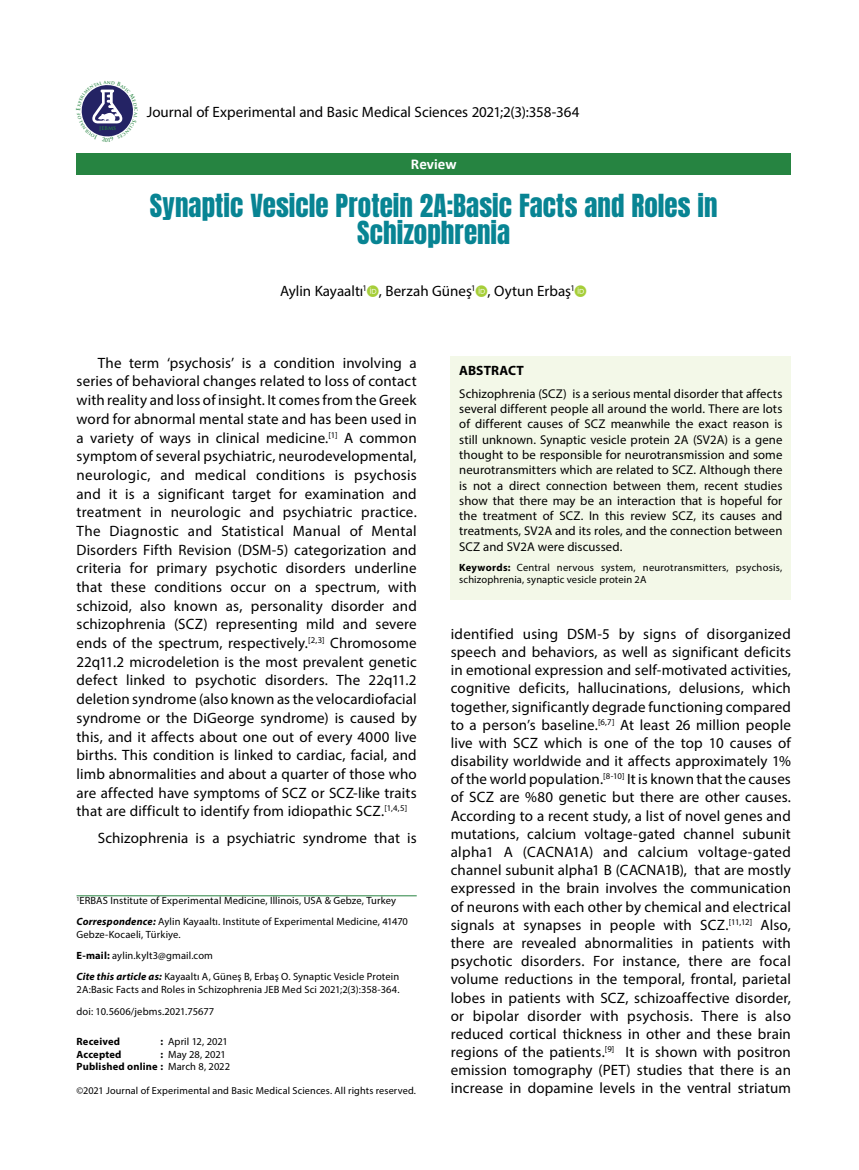
<style>
.page{position:relative;width:859px;height:1170px;background:#fff}
.page>*{position:absolute;margin:0;border:0;box-sizing:border-box;transform-origin:0 0}
.t1{font:27px/27px "Anton";color:#088493;text-align:center}
.t2{font:15px/18.1px "Myriad Pro";letter-spacing:.005em;color:#000;text-align:justify}
.t3{font:700 15px "Calibri";color:#fff}
.t4{font:700 13.5px "Myriad Pro";letter-spacing:.005em;color:#000}
.t5{font:12.75px/15.3px "Myriad Pro";letter-spacing:.01em;color:#000;text-align:justify}
.t6{font:10.5px/21.1px "Myriad Pro";letter-spacing:.01em;color:#000}
.t7{font:700 10.5px "Myriad Pro";letter-spacing:.015em;color:#000}
.t8{font:10.2px "Myriad Pro";letter-spacing:.015em;color:#000}
.t9{font:700 5.25px "Trajan Pro";color:#268441}
.t10{font:700 5.1px "Trajan Pro";color:#268441}
.s1{font-weight:700;font-style:italic}
.s2{font-weight:700}
</style>
<div class="page">
<div style="left:77px;top:153px;width:714px;height:21px;background:#268441"></div>
<div style="left:451px;top:356px;width:340px;height:244px;background:#f3f8e8"></div>
<hr style="left:77px;top:895px;width:340px;height:1px;background:#268441">
<svg style="left:81px;top:85px;width:52px;height:52px"></svg>
<p class="t10" style="left:99px;top:125px;width:18px">JEBMS</p>
<p class="t9" style="left:105px;top:136px;width:5px">0</p>
<p class="t2" style="left:147px;top:102px;width:434px">Journal of Experimental and Basic Medical Sciences 2021;2(3):358-364</p>
<p class="t3" style="left:411px;top:153px;width:47px">Review</p>
<h1 class="t1" style="left:150px;top:194px;width:569px">Synaptic Vesicle Protein 2A:Basic Facts and Roles in<br>Schizophrenia</h1>
<p class="t2" style="left:280px;top:282px;width:296px">Aylin Kayaaltı<sup>1</sup> , Berzah Güneş<sup>1</sup> , Oytun Erbaş<sup>1</sup></p>
<p class="t2" style="left:77px;top:353px;width:342px;line-height:18.8px;text-indent:21px">The term ‘psychosis’ is a condition involving a series of behavioral changes related to loss of contact with reality and loss of insight. It comes from the Greek word for abnormal mental state and has been used in a variety of ways in clinical medicine.<sup>[1]</sup> A common symptom of several psychiatric, neurodevelopmental, neurologic, and medical conditions is psychosis and it is a significant target for examination and treatment in neurologic and psychiatric practice.<br>The Diagnostic and Statistical Manual of Mental Disorders Fifth Revision (DSM-5) categorization and criteria for primary psychotic disorders underline that these conditions occur on a spectrum, with schizoid, also known as, personality disorder and schizophrenia (SCZ) representing mild and severe ends of the spectrum, respectively.<sup>[2,3]</sup> Chromosome 22q11.2 microdeletion is the most prevalent genetic defect linked to psychotic disorders. The 22q11.2 deletion syndrome (also known as the velocardiofacial syndrome or the DiGeorge syndrome) is caused by this, and it affects about one out of every 4000 live births. This condition is linked to cardiac, facial, and limb abnormalities and about a quarter of those who are affected have symptoms of SCZ or SCZ-like traits that are difficult to identify from idiopathic SCZ.<sup>[1,4,5]</sup></p>
<p class="t2" style="left:98px;top:829px;width:320px">Schizophrenia is a psychiatric syndrome that is</p>
<p class="t6" style="left:77px;top:890px;width:333px"><sup>1</sup>ERBAS Institute of Experimental Medicine, Illinois, USA &amp; Gebze, Turkey<br><span class="s1">Correspondence:</span> Aylin Kayaaltı. Institute of Experimental Medicine, 41470</p>
<p class="t6" style="left:77px;top:923px;width:324px">Gebze-Kocaeli, Türkiye.<br><span class="s2">E-mail:</span> aylin.kylt3@gmail.com<br><span class="s1">Cite this article as:</span> Kayaaltı A, Güneş B, Erbaş O. Synaptic Vesicle Protein</p>
<p class="t6" style="left:77px;top:978px;width:324px">2A:Basic Facts and Roles in Schizophrenia JEB Med Sci 2021;2(3):358-364.</p>
<p class="t6" style="left:77px;top:1000px;width:139px">doi: 10.5606/jebms.2021.75677</p>
<p class="t7" style="left:77px;top:1034px;width:45px">Received</p>
<p class="t6" style="left:161px;top:1030px;width:69px"><span class="s2">:</span> April 12, 2021</p>
<p class="t7" style="left:77px;top:1047px;width:47px">Accepted</p>
<p class="t6" style="left:77px;top:1047px;width:155px;line-height:12.6px;text-indent:84px"><span class="s2">:</span> May 28, 2021<br><span class="s2">Published online :</span> March 8, 2022</p>
<p class="t8" style="left:77px;top:1083px;width:341px">©2021 Journal of Experimental and Basic Medical Sciences. All rights reserved.</p>
<p class="t4" style="left:459px;top:362px;width:66px">ABSTRACT</p>
<p class="t5" style="left:459px;top:385px;width:325px">Schizophrenia (SCZ) is a serious mental disorder that affects several different people all around the world. There are lots of different causes of SCZ meanwhile the exact reason is still unknown. Synaptic vesicle protein 2A (SV2A) is a gene thought to be responsible for neurotransmission and some neurotransmitters which are related to SCZ. Although there is not a direct connection between them, recent studies show that there may be an interaction that is hopeful for the treatment of SCZ. In this review SCZ, its causes and treatments, SV2A and its roles, and the connection between SCZ and SV2A were discussed.</p>
<p class="t6" style="left:459px;top:560px;width:325px;line-height:12.6px"><span class="s2">Keywords:</span> Central nervous system, neurotransmitters, psychosis, schizophrenia, synaptic vesicle protein 2A</p>
<p class="t2" style="left:451px;top:624px;width:342px">identified using DSM-5 by signs of disorganized speech and behaviors, as well as significant deficits in emotional expression and self-motivated activities, cognitive deficits, hallucinations, delusions, which together, significantly degrade functioning compared to a person’s baseline.<sup>[6,7]</sup> At least 26 million people live with SCZ which is one of the top 10 causes of disability worldwide and it affects approximately 1% of the world population.<sup>[8-10]</sup> It is known that the causes of SCZ are %80 genetic but there are other causes.<br>According to a recent study, a list of novel genes and mutations, calcium voltage-gated channel subunit alpha1 A (CACNA1A) and calcium voltage-gated channel subunit alpha1 B (CACNA1B), that are mostly expressed in the brain involves the communication of neurons with each other by chemical and electrical signals at synapses in people with SCZ.<sup>[11,12]</sup> Also, there are revealed abnormalities in patients with psychotic disorders. For instance, there are focal volume reductions in the temporal, frontal, parietal lobes in patients with SCZ, schizoaffective disorder, or bipolar disorder with psychosis. There is also reduced cortical thickness in other and these brain regions of the patients.<sup>[9]</sup> It is shown with positron emission tomography (PET) studies that there is an increase in dopamine levels in the ventral striatum</p>
</div>
